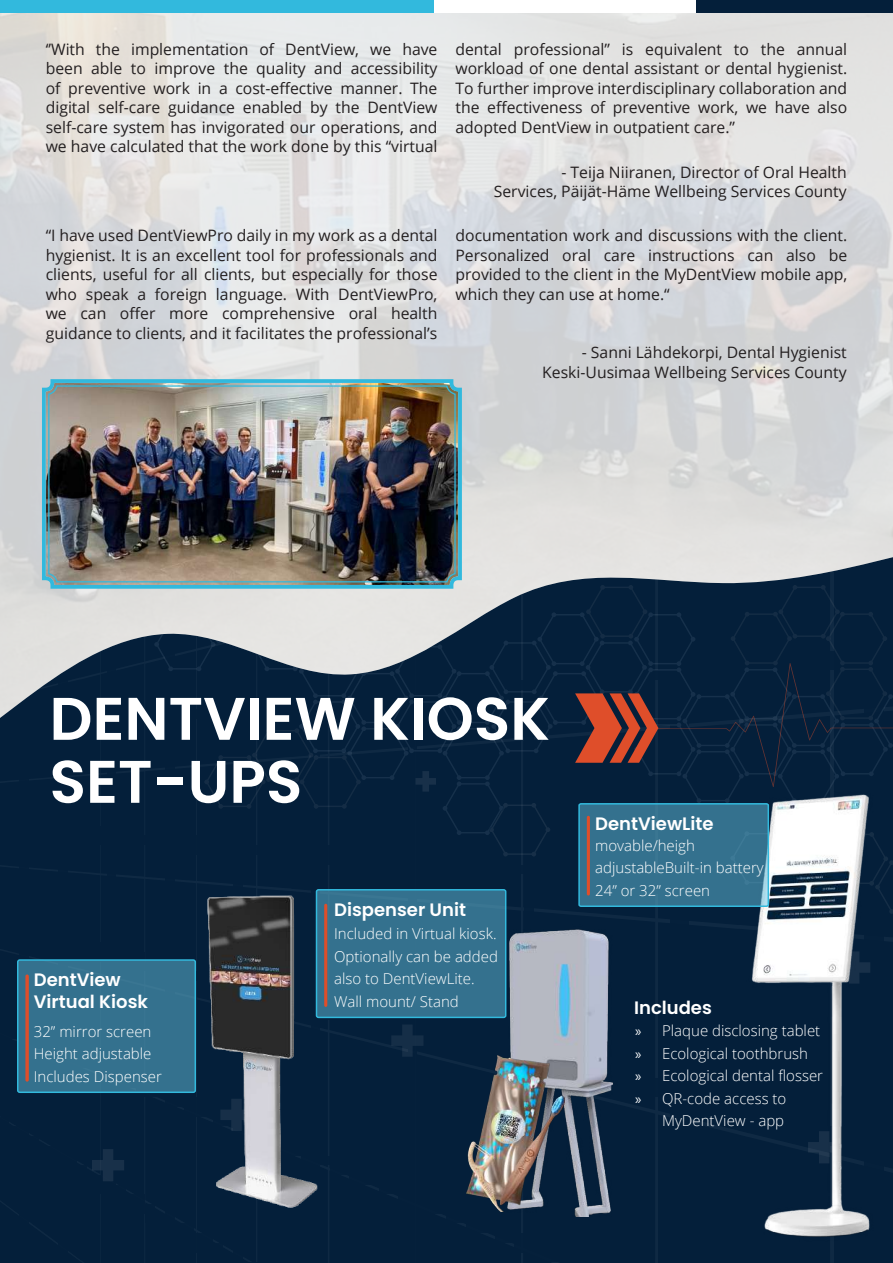
<style>
.page{position:relative;width:893px;height:1263px;background:#fff}
.page>*{position:absolute;margin:0;border:0;box-sizing:border-box;transform-origin:0 0}
.t1{font:600 60px/63px "Poppins";color:#fff}
.t2{font:600 18px/21.6px "Poppins";color:#fff}
.t3{font:15.75px/19.5px "Open Sans";color:#231f20;text-align:justify}
.t4{font:300 15px/22.5px "Open Sans";color:#fff}
.s1{font-family:"Myriad Pro";font-weight:400}
</style>
<div class="page">
<div style="left:0;top:727px;width:830px;height:536px;background:#041f3a"></div>
<img style="left:0;top:13px;width:893px;height:706px">
<div style="left:0;top:0;width:434px;height:13px;background:#32b9dd"></div>
<div style="left:697px;top:0;width:196px;height:13px;background:#041f3a"></div>
<img style="left:40px;top:377px;width:424px;height:214px">
<div style="left:48px;top:385px;width:408px;height:197px;border:1px solid #32b9dd;border-radius:8px"></div>
<img style="left:199px;top:914px;width:122px;height:302px">
<img style="left:475px;top:920px;width:144px;height:296px">
<img style="left:466px;top:1055px;width:99px;height:157px">
<img style="left:731px;top:914px;width:162px;height:343px">
<div style="left:18px;top:960px;width:177px;height:132px;background:#34718e;border-radius:2px"></div>
<div style="left:17px;top:959px;width:179px;height:134px;border:2px solid #32b9dd;border-radius:2px"></div>
<svg style="left:25px;top:974px;width:4px;height:108px"></svg>
<div style="left:316px;top:890px;width:190px;height:127px;background:#34718e;border-radius:2px"></div>
<div style="left:316px;top:889px;width:190px;height:129px;border:2px solid #32b9dd;border-radius:2px"></div>
<hr style="left:324px;top:904px;width:3px;height:103px;background:#df4e2a;border-radius:2px">
<svg style="left:154px;top:585px;width:739px;height:329px;background:#2a435a"></svg>
<hr style="left:587px;top:816px;width:3px;height:79px;background:#df4e2a;border-radius:2px">
<p class="t3" style="left:46px;top:39px;width:393px">‘’With the implementation of DentView, we have been able to improve the quality and accessibility of preventive work in a cost-effective manner. The digital self-care guidance enabled by the DentView self-care system has invigorated our operations, and we have calculated that the work done by this “virtual</p>
<p class="t3" style="left:455px;top:39px;width:393px">dental professional” is equivalent to the annual workload of one dental assistant or dental hygienist.<br>To further improve interdisciplinary collaboration and the effectiveness of preventive work, we have also adopted DentView in outpatient care.”</p>
<p class="t3" style="left:494px;top:162px;width:354px;text-align:right">- Teija Niiranen, Director of Oral Health<br>Services, Päijät-Häme Wellbeing Services County</p>
<p class="t3" style="left:46px;top:225px;width:393px">“I have used DentViewPro daily in my work as a dental hygienist. It is an excellent tool for professionals and clients, useful for all clients, but especially for those who speak a foreign language. With DentViewPro, we can offer more comprehensive oral health guidance to clients, and it facilitates the professional’s</p>
<p class="t3" style="left:455px;top:225px;width:393px">documentation work and discussions with the client.<br>Personalized oral care instructions can also be provided to the client in the MyDentView mobile app, which they can use at home.“</p>
<p class="t3" style="left:542px;top:342px;width:306px;text-align:right">- Sanni Lähdekorpi, Dental Hygienist<br>Keski-Uusimaa Wellbeing Services County</p>
<h1 class="t1" style="left:49px;top:688px;width:502px">DENTVIEW KIOSK<br>SET-UPS</h1>
<p class="t2" style="left:34px;top:969px;width:116px">DentView<br>Virtual Kiosk</p>
<p class="t4" style="left:34px;top:1019px;width:130px">32” mirror screen<br>Height adjustable<br>Includes Dispenser</p>
<p class="t2" style="left:334px;top:899px;width:133px">Dispenser Unit</p>
<p class="t4" style="left:334px;top:922px;width:165px">Included in Virtual kiosk.<br>Optionally can be added also to DentViewLite.<br>Wall mount/ Stand</p>
<p class="t2" style="left:595px;top:813px;width:120px">DentViewLite</p>
<p class="t4" style="left:595px;top:833px;width:170px">movable/heigh adjustableBuilt-in battery<br>24” or 32” screen</p>
<p class="t2" style="left:634px;top:997px;width:79px">Includes</p>
<p class="t4" style="left:635px;top:1019px;width:187px"><span class="s1">»</span> Plaque disclosing tablet</p>
<p class="t4" style="left:635px;top:1042px;width:174px"><span class="s1">»</span> Ecological toothbrush</p>
<p class="t4" style="left:635px;top:1064px;width:189px"><span class="s1">»</span> Ecological dental flosser</p>
<p class="t4" style="left:635px;top:1087px;width:153px"><span class="s1">»</span> QR-code access to</p>
<p class="t4" style="left:662px;top:1109px;width:124px">MyDentView - app</p>
</div>
